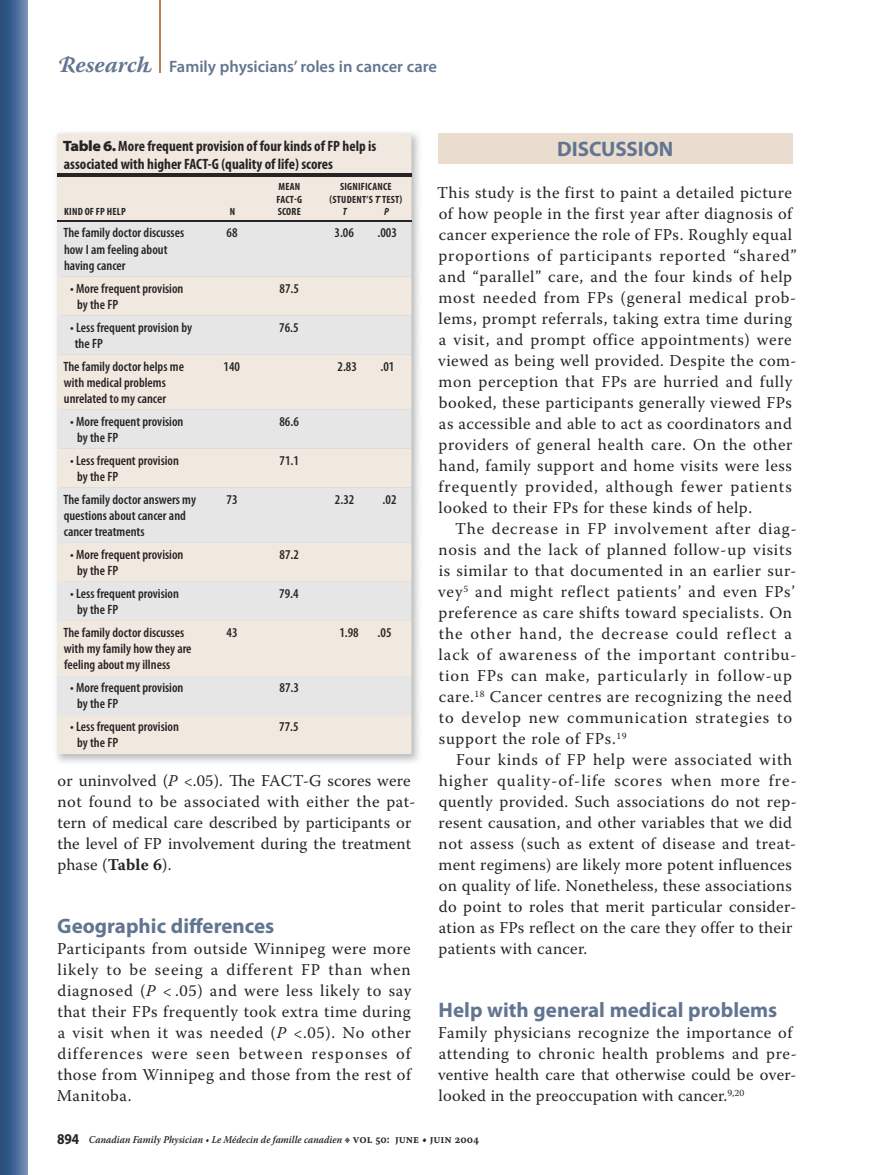
<style>
.page{position:relative;width:878px;height:1175px;background:#fff}
.page>*{position:absolute;margin:0;border:0;box-sizing:border-box;transform-origin:0 0}
.t1{font:700 21px "Myriad Pro";color:#627590}
.t2{font:16.5px/21px "Warnock Pro";letter-spacing:.035em;color:#272425}
.t3{font:16.5px/21px "Warnock Pro";letter-spacing:.01em;color:#272425}
.t4{font:600 16.5px "Myriad Pro";color:#627590}
.t5{font:700 condensed 15px/18px "Myriad Pro";color:#272425}
.t6{font:600 condensed 13.5px/16.2px "Myriad Pro";color:#272425}
.t7{font:italic 600 10.5px "Warnock Pro";color:#272425;scale:.9 1}
.t8{font:700 condensed 10.5px/12.6px "Myriad Pro";letter-spacing:.02em;color:#272425}
.t9{font:italic 700 condensed 10.5px "Myriad Pro";color:#272425}
.s1{font-family:"Warnock Pro";font-weight:700;font-style:italic;font-size:22.5px}
.s2{font-weight:900;font-stretch:semi-expanded}
.s3{font-style:italic;font-stretch:normal}
.s4{font-style:italic}
.s5{font-weight:700}
.s6{font-family:"Myriad Pro";font-weight:700;font-style:normal;font-size:15px}
.s7{font-family:"Warnock Pro Capt";font-weight:400;font-style:normal;font-size:12px}
.s8{font-family:"Warnock Pro Semibold Capt";font-weight:400;font-style:normal;font-size:12px}
</style>
<div class="page">
<svg style="left:0;top:0;width:27px;height:1174px;background:#456793"></svg>
<hr style="left:159px;top:0;width:1px;height:72px;background:#b98257">
<div style="left:438px;top:134px;width:354px;height:30px;background:#eaddcf"></div>
<img style="left:56px;top:132px;width:364px;height:630px">
<div style="left:57px;top:134px;width:354px;height:620px;background:#f1e9df"></div>
<svg style="left:57px;top:222px;width:354px;height:493px;background:#eae7e3"></svg>
<hr style="left:57px;top:174px;width:149px;height:3px;background:#272425">
<hr style="left:206px;top:174px;width:52px;height:3px;background:#272425">
<hr style="left:258px;top:174px;width:62px;height:3px;background:#272425">
<hr style="left:320px;top:174px;width:91px;height:3px;background:#272425">
<hr style="left:57px;top:220px;width:149px;height:2px;background:#272425">
<hr style="left:206px;top:220px;width:52px;height:2px;background:#272425">
<hr style="left:258px;top:220px;width:62px;height:2px;background:#272425">
<hr style="left:320px;top:220px;width:91px;height:2px;background:#272425">
<p class="t4" style="left:57px;top:57px;width:381px"><span class="s1">Research</span> Family physicians’ roles in cancer care</p>
<p class="t5" style="left:63px;top:137px;width:315px"><span class="s2">Table 6.</span> More frequent provision of four kinds of FP help is associated with higher FACT-G (quality of life) scores</p>
<p class="t8" style="left:64px;top:206px;width:63px">KIND OF FP HELP</p>
<p class="t8" style="left:230px;top:206px;width:7px">N</p>
<p class="t8" style="left:276px;top:180px;width:27px">MEAN<br>FACT-G<br>SCORE</p>
<p class="t8" style="left:340px;top:180px;width:53px">SIGNIFICANCE</p>
<p class="t8" style="left:329px;top:193px;width:74px">(STUDENT’S <span class="s3">T</span> TEST)</p>
<p class="t9" style="left:343px;top:206px;width:5px">T</p>
<p class="t9" style="left:384px;top:206px;width:6px">P</p>
<p class="t6" style="left:63px;top:225px;width:122px">The family doctor discusses how I am feeling about having cancer</p>
<p class="t6" style="left:226px;top:225px;width:13px">68</p>
<p class="t6" style="left:334px;top:225px;width:21px">3.06</p>
<p class="t6" style="left:377px;top:225px;width:21px">.003</p>
<p class="t6" style="left:77px;top:280px;width:108px;text-indent:-7px">• More frequent provision by the FP</p>
<p class="t6" style="left:279px;top:280px;width:21px">87.5</p>
<p class="t6" style="left:75px;top:319px;width:119px;text-indent:-5px">• Less frequent provision by the FP</p>
<p class="t6" style="left:279px;top:319px;width:21px">76.5</p>
<p class="t6" style="left:63px;top:358px;width:122px">The family doctor helps me with medical problems unrelated to my cancer</p>
<p class="t6" style="left:223px;top:358px;width:18px">140</p>
<p class="t6" style="left:337px;top:358px;width:21px">2.83</p>
<p class="t6" style="left:380px;top:358px;width:15px">.01</p>
<p class="t6" style="left:77px;top:413px;width:108px;text-indent:-7px">• More frequent provision by the FP</p>
<p class="t6" style="left:279px;top:413px;width:21px">86.6</p>
<p class="t6" style="left:77px;top:452px;width:103px;text-indent:-7px">• Less frequent provision by the FP</p>
<p class="t6" style="left:279px;top:452px;width:21px">71.1</p>
<p class="t6" style="left:63px;top:491px;width:134px">The family doctor answers my questions about cancer and cancer treatments</p>
<p class="t6" style="left:227px;top:491px;width:13px">73</p>
<p class="t6" style="left:335px;top:491px;width:21px">2.32</p>
<p class="t6" style="left:382px;top:491px;width:15px">.02</p>
<p class="t6" style="left:77px;top:546px;width:108px;text-indent:-7px">• More frequent provision by the FP</p>
<p class="t6" style="left:279px;top:546px;width:21px">87.2</p>
<p class="t6" style="left:77px;top:585px;width:103px;text-indent:-7px">• Less frequent provision by the FP</p>
<p class="t6" style="left:279px;top:585px;width:21px">79.4</p>
<p class="t6" style="left:63px;top:624px;width:130px">The family doctor discusses with my family how they are feeling about my illness</p>
<p class="t6" style="left:226px;top:624px;width:13px">43</p>
<p class="t6" style="left:339px;top:624px;width:21px">1.98</p>
<p class="t6" style="left:377px;top:624px;width:15px">.05</p>
<p class="t6" style="left:77px;top:680px;width:108px;text-indent:-7px">• More frequent provision by the FP</p>
<p class="t6" style="left:279px;top:680px;width:21px">87.3</p>
<p class="t6" style="left:77px;top:719px;width:103px;text-indent:-7px">• Less frequent provision by the FP</p>
<p class="t6" style="left:279px;top:719px;width:21px">77.5</p>
<p class="t3" style="left:57px;top:770px;width:359px">or uninvolved (<span class="s4">P</span> &lt;.05). The FACT-G scores were not found to be associated with either the pat&shy;tern of medical care described by participants or the level of FP involvement during the treatment phase (<span class="s5">Table 6</span>).</p>
<p class="t1" style="left:57px;top:914px;width:218px">Geographic differences</p>
<p class="t2" style="left:57px;top:938px;width:356px;text-align:justify">Participants from outside Winnipeg were more likely to be seeing a different FP than when diagnosed (<span class="s4">P</span> &lt; .05) and were less likely to say that their FPs frequently took extra time during a visit when it was needed (<span class="s4">P</span> &lt;.05). No other differences were seen between responses of those from Winnipeg and those from the rest of Manitoba.</p>
<p class="t1" style="left:557px;top:137px;width:118px">DISCUSSION</p>
<p class="t2" style="left:437px;top:182px;width:361px">This study is the first to paint a detailed picture of how people in the first year after diagnosis of cancer experience the role of FPs. Roughly equal proportions of participants reported “shared” and “parallel” care, and the four kinds of help most needed from FPs (general medical prob&shy;lems, prompt referrals, taking extra time during a visit, and prompt office appointments) were viewed as being well provided. Despite the com&shy;mon perception that FPs are hurried and fully booked, these participants generally viewed FPs as accessible and able to act as coordinators and providers of general health care. On the other hand, family support and home visits were less frequently provided, although fewer patients looked to their FPs for these kinds of help.</p>
<p class="t2" style="left:438px;top:518px;width:360px;text-indent:17px">The decrease in FP involvement after diag&shy;nosis and the lack of planned follow-up visits is similar to that documented in an earlier sur&shy;vey<sup>5</sup> and might reflect patients’ and even FPs’ preference as care shifts toward specialists. On the other hand, the decrease could reflect a lack of awareness of the important contribu&shy;tion FPs can make, particularly in follow-up care.<sup>18</sup> Cancer centres are recognizing the need to develop new communication strategies to support the role of FPs.<sup>19</sup></p>
<p class="t2" style="left:438px;top:749px;width:360px;text-indent:18px">Four kinds of FP help were associated with higher quality-of-life scores when more fre&shy;quently provided. Such associations do not rep&shy;resent causation, and other variables that we did not assess (such as extent of disease and treat&shy;ment regimens) are likely more potent influences on quality of life. Nonetheless, these associations do point to roles that merit particular consider&shy;ation as FPs reflect on the care they offer to their patients with cancer.</p>
<p class="t1" style="left:438px;top:998px;width:340px">Help with general medical problems</p>
<p class="t2" style="left:438px;top:1022px;width:360px">Family physicians recognize the importance of attending to chronic health problems and pre&shy;ventive health care that otherwise could be over&shy;looked in the preoccupation with cancer.<sup>9,20</sup></p>
<p class="t7" style="left:57px;top:1133px;width:470px"><span class="s6">894</span> Canadian Family Physician • Le Médecin de famille canadien <span class="s7">d</span> <span class="s8">VOL 50: JUNE • JUIN 2004</span></p>
</div>
